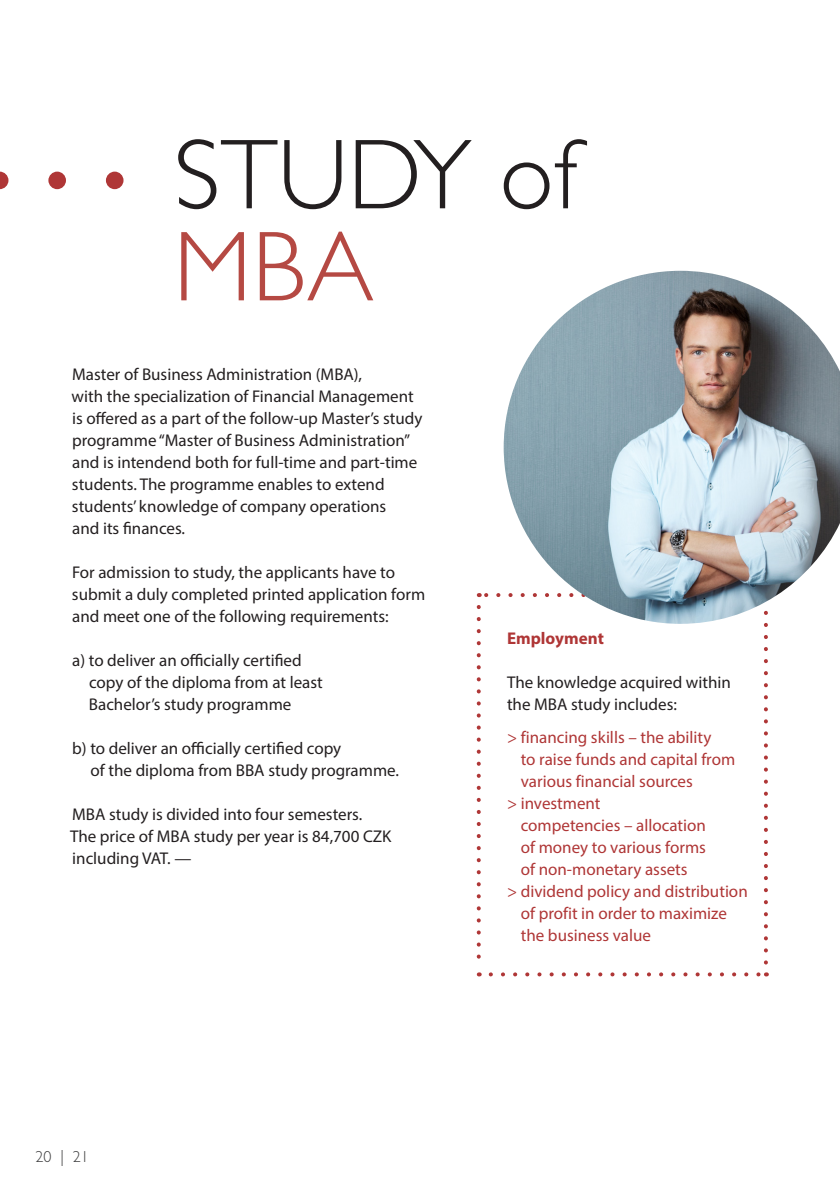
<style>
.page{position:relative;width:840px;height:1191px;background:#fff}
.page>*{position:absolute;margin:0;border:0;box-sizing:border-box;transform-origin:0 0}
.t1{font:300 100px/92px "Gill Sans CE";color:#231f20}
.t2{font:300 72px "Gill Sans CE";color:#af3636}
.t3{font:17px/22px "Myriad Pro";color:#231f20}
.t4{font:17px/22px "Myriad Pro";color:#af3636}
.t5{font:700 17px "Myriad Pro";color:#af3636}
.t6{font:300 16px "Gill Sans CE";color:#3e3e3f}
.s1{color:#b54943}
</style>
<div class="page">
<svg style="left:490px;top:972px;width:269px;height:4px"></svg>
<svg style="left:476px;top:607px;width:4px;height:369px"></svg>
<svg style="left:764px;top:624px;width:3px;height:338px"></svg>
<svg style="left:478px;top:593px;width:23px;height:4px"></svg>
<img style="left:503px;top:271px;width:336px;height:353px">
<h2 class="t2" style="left:39px;top:140px;width:95px">• •</h2>
<p class="t1" style="left:173px;top:130px;width:405px">STUDY of<br><span class="s1">MBA</span></p>
<p class="t3" style="left:71px;top:362px;width:352px">Master of Business Administration (MBA),<br>with the specialization of Financial Management is offered as a part of the follow-up Master’s study programme “Master of Business Administration” and is intendend both for full-time and part-time students. The programme enables to extend students’ knowledge of company operations<br>and its finances.</p>
<p class="t3" style="left:72px;top:560px;width:354px">For admission to study, the applicants have to submit a duly completed printed application form and meet one of the following requirements:</p>
<p class="t3" style="left:89px;top:648px;width:235px;text-indent:-17px">a) to deliver an officially certified copy of the diploma from at least<br>Bachelor’s study programme</p>
<p class="t3" style="left:90px;top:736px;width:310px;text-indent:-18px">b) to deliver an officially certified copy<br>of the diploma from BBA study programme.</p>
<p class="t3" style="left:72px;top:802px;width:291px">MBA study is divided into four semesters.</p>
<p class="t3" style="left:70px;top:824px;width:323px">The price of MBA study per year is 84,700 CZK including VAT. —</p>
<p class="t5" style="left:506px;top:627px;width:98px">Employment</p>
<p class="t3" style="left:506px;top:671px;width:225px">The knowledge acquired within the MBA study includes:</p>
<p class="t4" style="left:520px;top:726px;width:216px;text-indent:-14px">&gt; financing skills – the ability<br>to raise funds and capital from various financial sources</p>
<p class="t4" style="left:520px;top:792px;width:186px;text-indent:-14px">&gt; investment<br>competencies – allocation of money to various forms of non-monetary assets</p>
<p class="t4" style="left:520px;top:880px;width:228px;text-indent:-14px">&gt; dividend policy and distribution of profit in order to maximize the business value</p>
<p class="t6" style="left:35px;top:1147px;width:55px">20 | 21</p>
</div>
